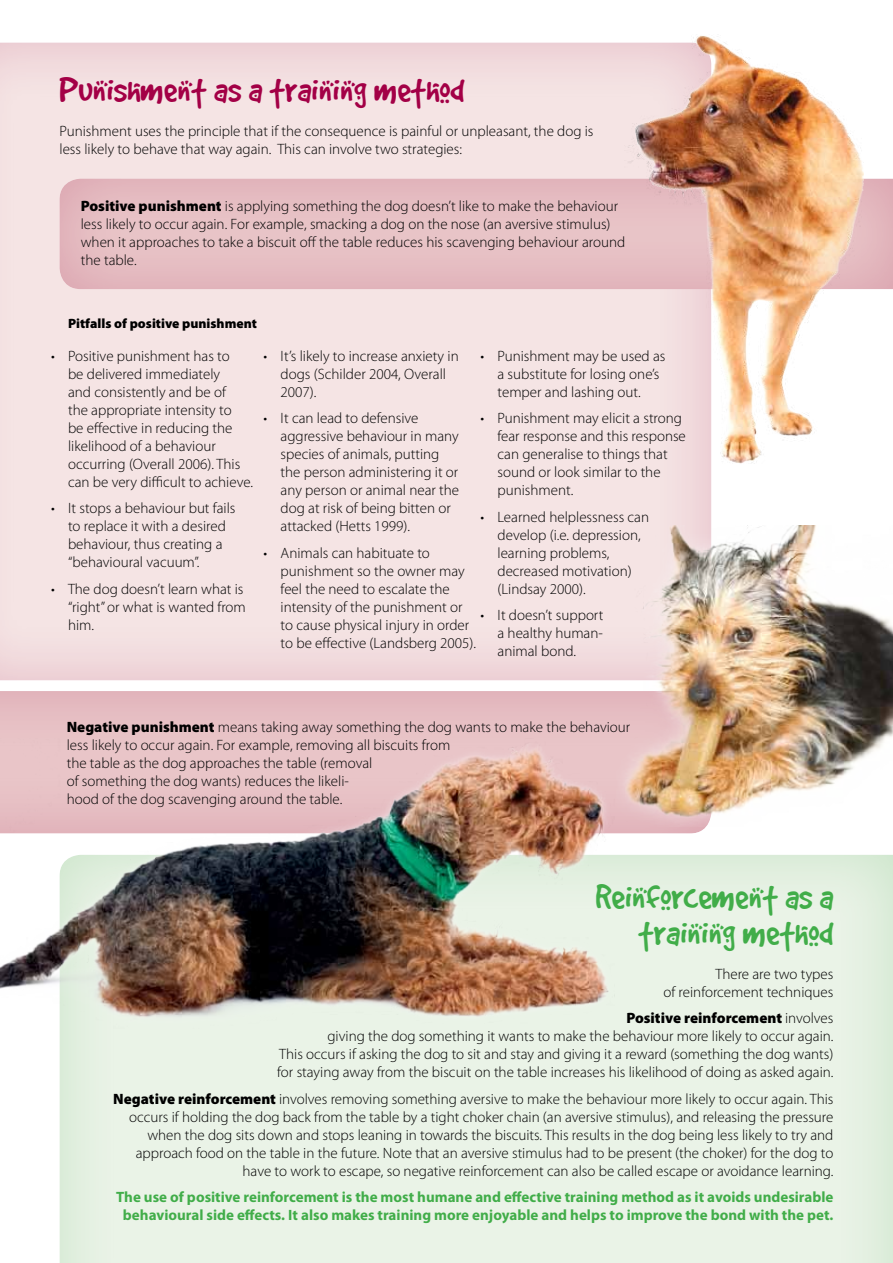
<style>
.page{position:relative;width:893px;height:1263px;background:#fff}
.page>*{position:absolute;margin:0;border:0;box-sizing:border-box;transform-origin:0 0}
.t1{font:39px/36px "Good Dog Cool";color:#41ad49;text-align:right}
.t2{font:39px "Good Dog Cool";color:#a30046}
.t3{font:300 15px/18px "Myriad Pro";color:#000}
.t4{font:700 15px/18px "Myriad Pro";color:#41ad49;text-align:center}
.t5{font:900 13.5px "Myriad Pro";color:#000}
.s1{font-weight:900}
</style>
<div class="page">
<div style="left:59px;top:854px;width:834px;height:409px;background:#eaf3e7"></div>
<div style="left:0;top:41px;width:712px;height:639px;background:#f5e4e4"></div>
<div style="left:59px;top:178px;width:834px;height:113px;background:#e6bec2"></div>
<img style="left:625px;top:35px;width:239px;height:430px">
<div style="left:0;top:690px;width:712px;height:145px;background:#e6bec2"></div>
<img style="left:0;top:743px;width:614px;height:285px">
<img style="left:608px;top:525px;width:284px;height:302px">
<hr style="left:892px;top:264px;width:1px;height:877px;background:#00aeef;opacity:.2">
<h1 class="t2" style="left:60px;top:69px;width:407px">Punishment as a training method</h1>
<p class="t3" style="left:60px;top:122px;width:535px">Punishment uses the principle that if the consequence is painful or unpleasant, the dog is less likely to behave that way again. This can involve two strategies:</p>
<p class="t3" style="left:81px;top:197px;width:546px"><span class="s1">Positive punishment</span> is applying something the dog doesn’t like to make the behaviour less likely to occur again. For example, smacking a dog on the nose (an aversive stimulus) when it approaches to take a biscuit off the table reduces his scavenging behaviour around the table.</p>
<p class="t5" style="left:68px;top:314px;width:190px">Pitfalls of positive punishment</p>
<p class="t3" style="left:68px;top:346px;width:187px;text-indent:-17px">• Positive punishment has to<br>be delivered immediately<br>and consistently and be of<br>the appropriate intensity to<br>be effective in reducing the likelihood of a behaviour occurring (Overall 2006). This can be very difficult to achieve.</p>
<p class="t3" style="left:68px;top:499px;width:169px;text-indent:-17px">• It stops a behaviour but fails to replace it with a desired behaviour, thus creating a “behavioural vacuum”.</p>
<p class="t3" style="left:68px;top:579px;width:179px;text-indent:-17px">• The dog doesn’t learn what is “right” or what is wanted from him.</p>
<p class="t3" style="left:281px;top:346px;width:180px;text-indent:-17px">• It’s likely to increase anxiety in dogs (Schilder 2004, Overall<br>2007).</p>
<p class="t3" style="left:281px;top:409px;width:180px;text-indent:-17px">• It can lead to defensive aggressive behaviour in many species of animals, putting the person administering it or any person or animal near the dog at risk of being bitten or attacked (Hetts 1999).</p>
<p class="t3" style="left:281px;top:543px;width:197px;text-indent:-17px">• Animals can habituate to punishment so the owner may feel the need to escalate the intensity of the punishment or to cause physical injury in order to be effective (Landsberg 2005).</p>
<p class="t3" style="left:497px;top:346px;width:169px;text-indent:-17px">• Punishment may be used as a substitute for losing one’s temper and lashing out.</p>
<p class="t3" style="left:497px;top:409px;width:190px;text-indent:-17px">• Punishment may elicit a strong fear response and this response can generalise to things that sound or look similar to the punishment.</p>
<p class="t3" style="left:497px;top:507px;width:153px;text-indent:-17px">• Learned helplessness can develop (i.e. depression, learning problems, decreased motivation) (Lindsay 2000).</p>
<p class="t3" style="left:497px;top:606px;width:107px;text-align:justify;text-indent:-17px">• It doesn’t support a healthy human&shy;animal bond.</p>
<p class="t3" style="left:67px;top:718px;width:565px"><span class="s1">Negative punishment</span> means taking away something the dog wants to make the behaviour less likely to occur again. For example, removing all biscuits from<br>the table as the dog approaches the table (removal<br>of something the dog wants) reduces the likeli-<br>hood of the dog scavenging around the table.</p>
<h1 class="t1" style="left:595px;top:878px;width:239px">Reinforcement as a training method</h1>
<p class="t3" style="left:663px;top:965px;width:172px;text-align:right">There are two types<br>of reinforcement techniques</p>
<p class="t3" style="left:277px;top:1009px;width:558px;text-align:right"><span class="s1">Positive reinforcement</span> involves<br>giving the dog something it wants to make the behaviour more likely to occur again.<br>This occurs if asking the dog to sit and stay and giving it a reward (something the dog wants) for staying away from the biscuit on the table increases his likelihood of doing as asked again.</p>
<p class="t3" style="left:113px;top:1090px;width:722px;text-align:right"><span class="s1">Negative reinforcement</span> involves removing something aversive to make the behaviour more likely to occur again. This occurs if holding the dog back from the table by a tight choker chain (an aversive stimulus), and releasing the pressure when the dog sits down and stops leaning in towards the biscuits. This results in the dog being less likely to try and approach food on the table in the future. Note that an aversive stimulus had to be present (the choker) for the dog to have to work to escape, so negative reinforcement can also be called escape or avoidance learning.</p>
<p class="t4" style="left:116px;top:1188px;width:719px">The use of positive reinforcement is the most humane and effective training method as it avoids undesirable behavioural side effects. It also makes training more enjoyable and helps to improve the bond with the pet.</p>
</div>
